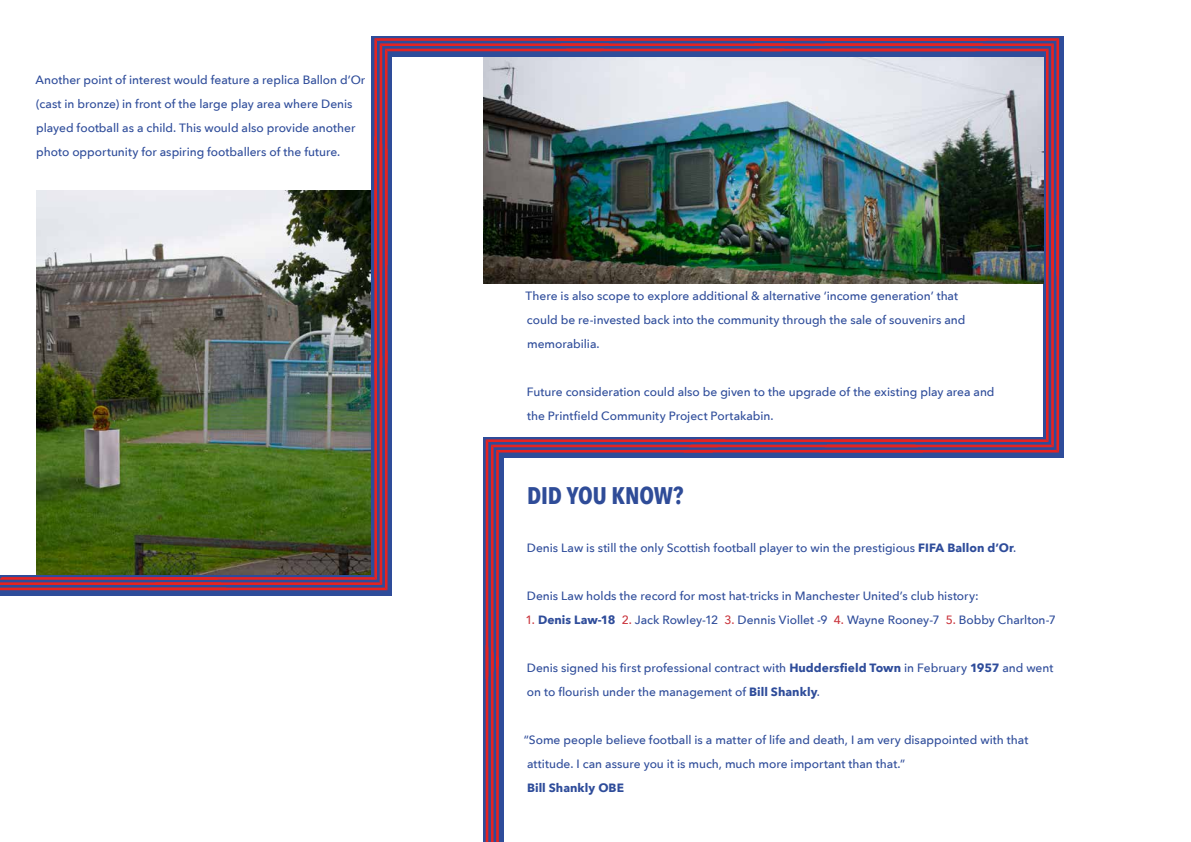
<style>
.page{position:relative;width:1191px;height:842px;background:#fff}
.page>*{position:absolute;margin:0;border:0;box-sizing:border-box;transform-origin:0 0}
.t1{font:700 24px "Avenir Next Condensed";letter-spacing:-.005em;color:#2f4c98}
.t2{font:500 12px/24px "Avenir Next";letter-spacing:-.005em;color:#2e4c9a}
.t3{font:700 12px "Avenir Next";letter-spacing:.005em;color:#2e4c9a}
.s1{font-weight:700}
.s2{color:#ca353d}
</style>
<div class="page">
<div style="left:382px;top:36px;width:661px;height:20px;background:#2e4c9a"></div>
<svg style="left:1043px;top:36px;width:20px;height:401px;background:#314a97"></svg>
<img style="left:0;top:38px;width:1059px;height:804px">
<p class="t2" style="left:36px;top:67px;width:331px">Another point of interest would feature a replica Ballon d’Or (cast in bronze) in front of the large play area where Denis played football as a child. This would also provide another photo opportunity for aspiring footballers of the future.</p>
<p class="t2" style="left:525px;top:283px;width:441px">There is also scope to explore additional &amp; alternative ‘income generation’ that could be re-invested back into the community through the sale of souvenirs and memorabilia.</p>
<p class="t2" style="left:527px;top:379px;width:469px">Future consideration could also be given to the upgrade of the existing play area and the Printfield Community Project Portakabin.</p>
<h1 class="t1" style="left:527px;top:481px;width:158px">DID YOU KNOW?</h1>
<p class="t2" style="left:527px;top:535px;width:491px">Denis Law is still the only Scottish football player to win the prestigious <span class="s1">FIFA Ballon d’Or</span>.</p>
<p class="t2" style="left:527px;top:583px;width:453px">Denis Law holds the record for most hat-tricks in Manchester United’s club history:</p>
<p class="t2" style="left:525px;top:607px;width:532px"><span class="s2">1.</span> <span class="s1">Denis Law-18</span> <span class="s2">2.</span> Jack Rowley-12 <span class="s2">3.</span> Dennis Viollet -9 <span class="s2">4.</span> Wayne Rooney-7 <span class="s2">5.</span> Bobby Charlton-7</p>
<p class="t2" style="left:527px;top:655px;width:528px">Denis signed his first professional contract with <span class="s1">Huddersfield Town</span> in February <span class="s1">1957</span> and went on to flourish under the management of <span class="s1">Bill Shankly</span>.</p>
<p class="t2" style="left:523px;top:727px;width:506px">“Some people believe football is a matter of life and death, I am very disappointed with that attitude. I can assure you it is much, much more important than that.”</p>
<p class="t3" style="left:527px;top:777px;width:98px">Bill Shankly OBE</p>
</div>
